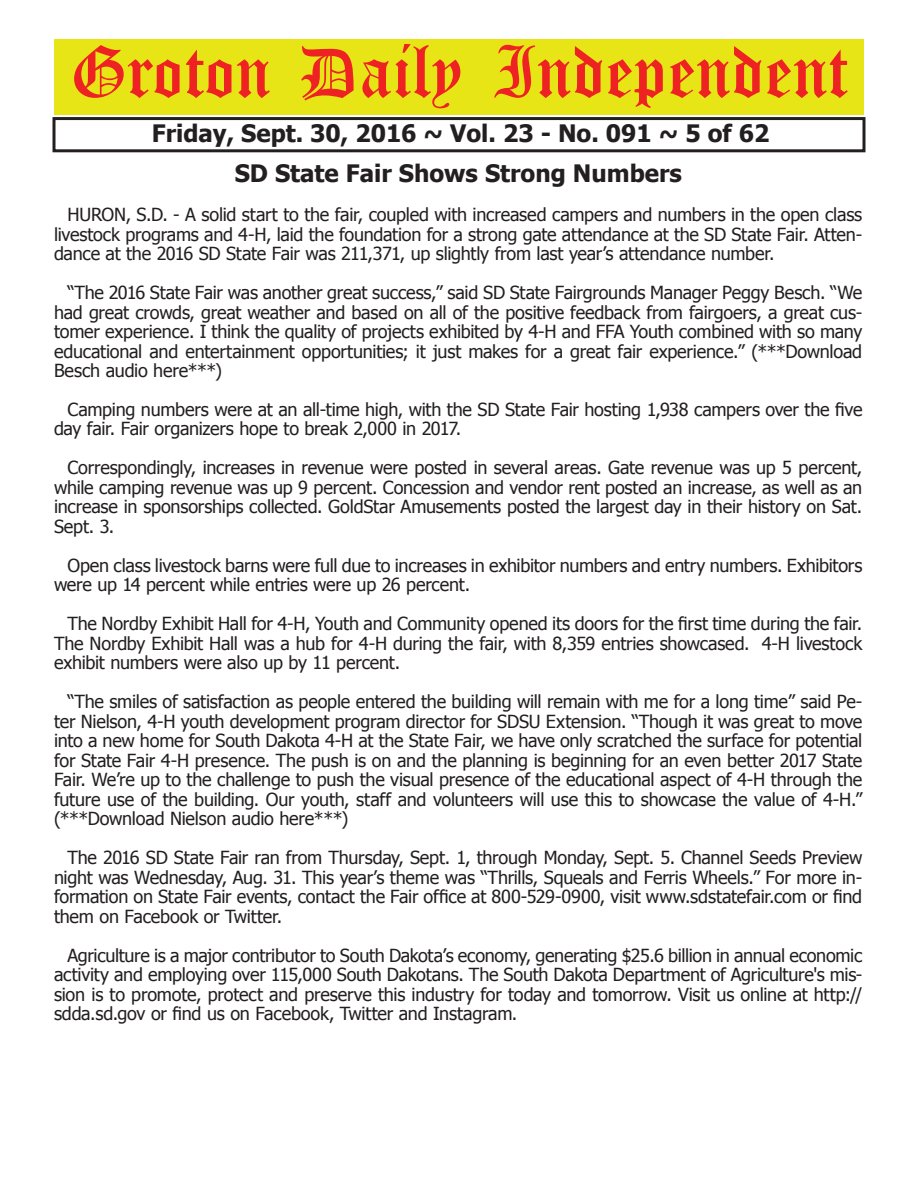
<style>
.page{position:relative;width:918px;height:1188px;background:#fff}
.page>*{position:absolute;margin:0;border:0;box-sizing:border-box;transform-origin:0 0}
.t1{font:54px "Old English Five";color:#ee2123}
.t2{font:700 24px/40px "Tahoma";color:#231f20;text-align:center}
.t3{font:18px/19.5px "Tahoma";letter-spacing:-.01em;color:#231f20;text-align:justify}
</style>
<div class="page">
<div style="left:52px;top:117px;width:814px;height:35px;border:3px solid #231f20"></div>
<div style="left:54px;top:40px;width:810px;height:75px;background:#e7e515"></div>
<h1 class="t1" style="left:70px;top:47px;width:779px">Groton Daily Independent</h1>
<h2 class="t2" style="left:152px;top:112px;width:619px">Friday, Sept. 30, 2016 ~ Vol. 23 - No. 091 ~ 5 of 62<br>SD State Fair Shows Strong Numbers</h2>
<p class="t3" style="left:54px;top:204px;width:810px;text-indent:14px">HURON, S.D. - A solid start to the fair, coupled with increased campers and numbers in the open class livestock programs and 4-H, laid the foundation for a strong gate attendance at the SD State Fair. Atten&shy;dance at the 2016 SD State Fair was 211,371, up slightly from last year’s attendance number.</p>
<p class="t3" style="left:54px;top:282px;width:810px;text-indent:14px">“The 2016 State Fair was another great success,” said SD State Fairgrounds Manager Peggy Besch. “We had great crowds, great weather and based on all of the positive feedback from fairgoers, a great cus&shy;tomer experience. I think the quality of projects exhibited by 4-H and FFA Youth combined with so many educational and entertainment opportunities; it just makes for a great fair experience.” (***Download Besch audio here***)</p>
<p class="t3" style="left:54px;top:399px;width:810px;text-indent:14px">Camping numbers were at an all-time high, with the SD State Fair hosting 1,938 campers over the five day fair. Fair organizers hope to break 2,000 in 2017.</p>
<p class="t3" style="left:54px;top:457px;width:810px;text-indent:14px">Correspondingly, increases in revenue were posted in several areas. Gate revenue was up 5 percent, while camping revenue was up 9 percent. Concession and vendor rent posted an increase, as well as an increase in sponsorships collected. GoldStar Amusements posted the largest day in their history on Sat.<br>Sept. 3.</p>
<p class="t3" style="left:54px;top:555px;width:810px;text-indent:14px">Open class livestock barns were full due to increases in exhibitor numbers and entry numbers. Exhibitors were up 14 percent while entries were up 26 percent.</p>
<p class="t3" style="left:54px;top:613px;width:810px;text-indent:14px">The Nordby Exhibit Hall for 4-H, Youth and Community opened its doors for the first time during the fair.<br>The Nordby Exhibit Hall was a hub for 4-H during the fair, with 8,359 entries showcased. 4-H livestock exhibit numbers were also up by 11 percent.</p>
<p class="t3" style="left:54px;top:691px;width:810px;text-indent:14px">“The smiles of satisfaction as people entered the building will remain with me for a long time” said Pe&shy;ter Nielson, 4-H youth development program director for SDSU Extension. “Though it was great to move into a new home for South Dakota 4-H at the State Fair, we have only scratched the surface for potential for State Fair 4-H presence. The push is on and the planning is beginning for an even better 2017 State Fair. We’re up to the challenge to push the visual presence of the educational aspect of 4-H through the future use of the building. Our youth, staff and volunteers will use this to showcase the value of 4-H.” (***Download Nielson audio here***)</p>
<p class="t3" style="left:54px;top:847px;width:810px;text-indent:14px">The 2016 SD State Fair ran from Thursday, Sept. 1, through Monday, Sept. 5. Channel Seeds Preview night was Wednesday, Aug. 31. This year’s theme was “Thrills, Squeals and Ferris Wheels.” For more in&shy;formation on State Fair events, contact the Fair office at 800-529-0900, visit www.sdstatefair.com or find them on Facebook or Twitter.</p>
<p class="t3" style="left:54px;top:945px;width:810px;text-indent:14px">Agriculture is a major contributor to South Dakota’s economy, generating $25.6 billion in annual economic activity and employing over 115,000 South Dakotans. The South Dakota Department of Agriculture's mis&shy;sion is to promote, protect and preserve this industry for today and tomorrow. Visit us online at http:// sdda.sd.gov or find us on Facebook, Twitter and Instagram.</p>
</div>
